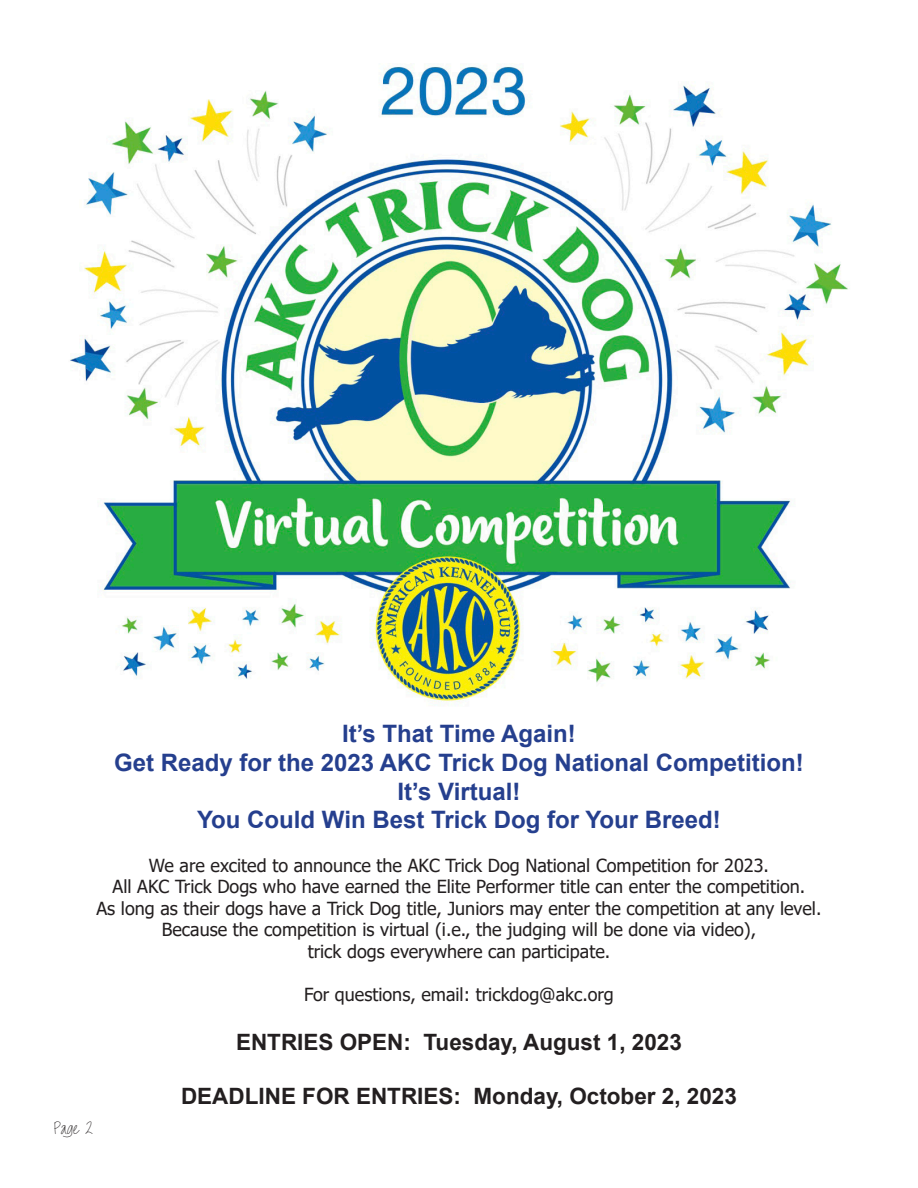
<style>
.page{position:relative;width:918px;height:1188px;background:#fff}
.page>*{position:absolute;margin:0;border:0;box-sizing:border-box;transform-origin:0 0}
.t1{font:700 24px "Arial";color:#253f8e}
.t2{font:700 22.5px "Arial";color:#231f20}
.t3{font:18px "Tahoma";color:#231f20}
.t4{font:18px "Live Laugh Love";color:#231f20}
</style>
<div class="page">
<img style="left:70px;top:63px;width:780px;height:643px">
<p class="t1" style="left:342px;top:717px;width:235px">It’s That Time Again!</p>
<p class="t1" style="left:114px;top:745px;width:691px">Get Ready for the 2023 AKC Trick Dog National Competition!</p>
<p class="t1" style="left:398px;top:774px;width:124px">It’s Virtual!</p>
<p class="t1" style="left:197px;top:803px;width:525px">You Could Win Best Trick Dog for Your Breed!</p>
<p class="t3" style="left:149px;top:853px;width:622px">We are excited to announce the AKC Trick Dog National Competition for 2023.</p>
<p class="t3" style="left:113px;top:875px;width:694px">All AKC Trick Dogs who have earned the Elite Performer title can enter the competition.</p>
<p class="t3" style="left:97px;top:896px;width:726px">As long as their dogs have a Trick Dog title, Juniors may enter the competition at any level.</p>
<p class="t3" style="left:162px;top:918px;width:596px">Because the competition is virtual (i.e., the judging will be done via video),</p>
<p class="t3" style="left:308px;top:939px;width:304px">trick dogs everywhere can participate.</p>
<p class="t3" style="left:304px;top:983px;width:311px">For questions, email: trickdog@akc.org</p>
<p class="t2" style="left:236px;top:1026px;width:447px">ENTRIES OPEN: Tuesday, August 1, 2023</p>
<p class="t2" style="left:181px;top:1080px;width:557px">DEADLINE FOR ENTRIES: Monday, October 2, 2023</p>
<p class="t4" style="left:54px;top:1119px;width:41px">Page 2</p>
</div>
